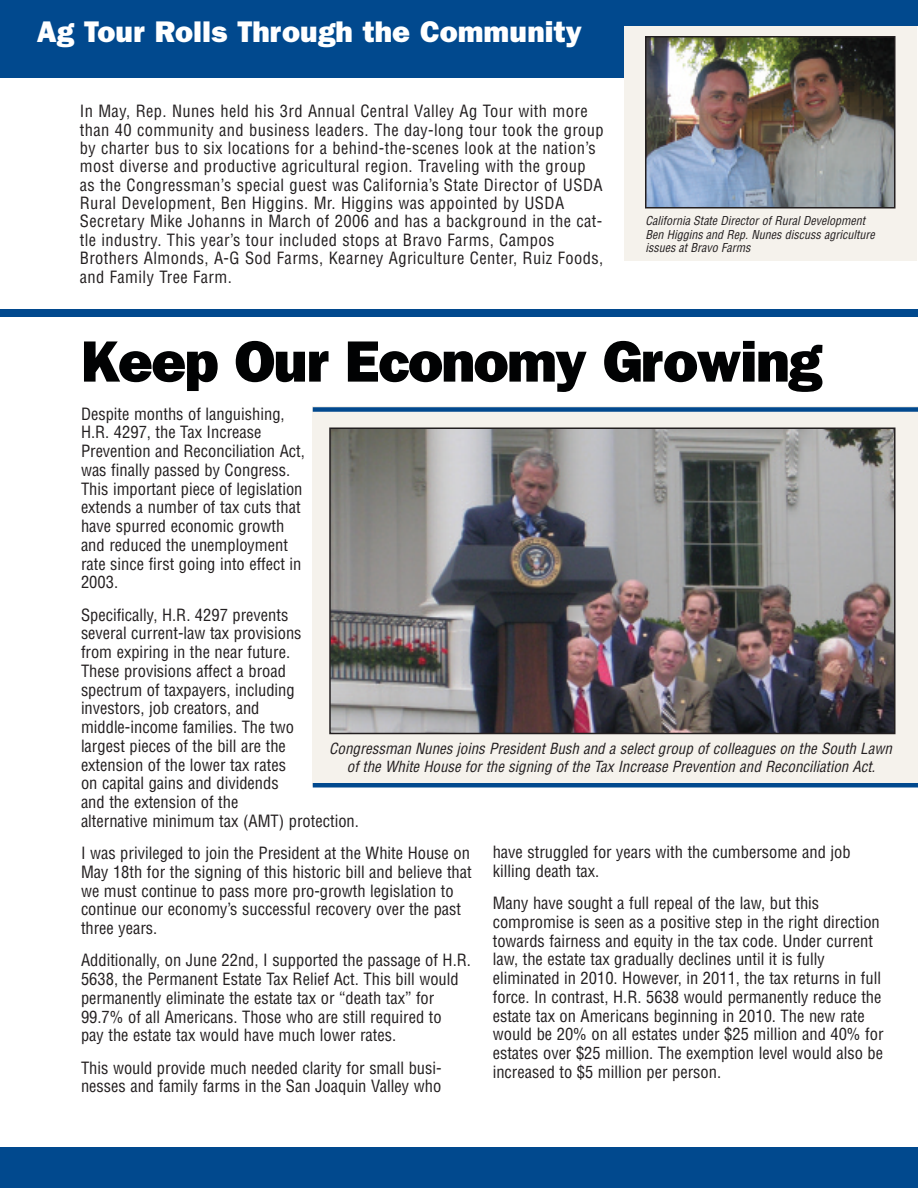
<style>
.page{position:relative;width:918px;height:1188px;background:#fff}
.page>*{position:absolute;margin:0;border:0;box-sizing:border-box;transform-origin:0 0}
.t1{font:800 58.5px "Franklin Gothic";letter-spacing:-.03em;color:#010203}
.t2{font:800 30px "Franklin Gothic";color:#fff}
.t3{font:condensed 16.5px/18.8px "Helvetica";color:#231f20}
.t4{font:condensed 16.5px/18.3px "Helvetica";letter-spacing:.025em;color:#231f20}
.t5{font:italic condensed 15px/18px "Helvetica";color:#231f20;text-align:center}
.t6{font:italic condensed 12px/13.5px "Helvetica";color:#231f20}
</style>
<div class="page">
<div style="left:624px;top:26px;width:293px;height:235px;background:#f5f2ec"></div>
<div style="left:0;top:0;width:623px;height:78px;background:#01498e"></div>
<div style="left:618px;top:0;width:300px;height:26px;background:#01498e"></div>
<img style="left:648px;top:39px;width:245px;height:166px">
<div style="left:645px;top:36px;width:251px;height:172px;border:2px solid #231f20"></div>
<div style="left:0;top:309px;width:918px;height:7px;background:#01498e"></div>
<div style="left:0;top:1147px;width:918px;height:41px;background:#01498e"></div>
<div style="left:313px;top:406px;width:605px;height:380px;background:#f5f2ec"></div>
<img style="left:332px;top:431px;width:561px;height:300px">
<div style="left:329px;top:428px;width:567px;height:306px;border:2px solid #231f20"></div>
<div style="left:313px;top:407px;width:605px;height:5px;background:#01498e"></div>
<div style="left:313px;top:783px;width:605px;height:5px;background:#01498e"></div>
<h2 class="t2" style="left:37px;top:14px;width:547px">Ag Tour Rolls Through the Community</h2>
<p class="t4" style="left:80px;top:102px;width:526px">In May, Rep. Nunes held his 3rd Annual Central Valley Ag Tour with more than 40 community and business leaders. The day-long tour took the group by charter bus to six locations for a behind-the-scenes look at the nation’s most diverse and productive agricultural region. Traveling with the group as the Congressman’s special guest was California’s State Director of USDA Rural Development, Ben Higgins. Mr. Higgins was appointed by USDA Secretary Mike Johanns in March of 2006 and has a background in the cat&shy;tle industry. This year’s tour included stops at Bravo Farms, Campos Brothers Almonds, A-G Sod Farms, Kearney Agriculture Center, Ruiz Foods, and Family Tree Farm.</p>
<p class="t6" style="left:645px;top:214px;width:231px">California State Director of Rural Development<br>Ben Higgins and Rep. Nunes discuss agriculture issues at Bravo Farms</p>
<h1 class="t1" style="left:81px;top:327px;width:743px">Keep Our Economy Growing</h1>
<p class="t3" style="left:81px;top:405px;width:225px">Despite months of languishing,<br>H.R. 4297, the Tax Increase<br>Prevention and Reconciliation Act, was finally passed by Congress.<br>This important piece of legislation extends a number of tax cuts that have spurred economic growth and reduced the unemployment rate since first going into effect in<br>2003.</p>
<p class="t3" style="left:81px;top:606px;width:279px">Specifically, H.R. 4297 prevents<br>several current-law tax provisions<br>from expiring in the near future.<br>These provisions affect a broad<br>spectrum of taxpayers, including investors, job creators, and middle-income families. The two<br>largest pieces of the bill are the<br>extension of the lower tax rates<br>on capital gains and dividends<br>and the extension of the<br>alternative minimum tax (AMT) protection.</p>
<p class="t3" style="left:81px;top:844px;width:392px">I was privileged to join the President at the White House on May 18th for the signing of this historic bill and believe that we must continue to pass more pro-growth legislation to continue our economy’s successful recovery over the past three years.</p>
<p class="t3" style="left:81px;top:951px;width:392px">Additionally, on June 22nd, I supported the passage of H.R.<br>5638, the Permanent Estate Tax Relief Act. This bill would permanently eliminate the estate tax or “death tax” for 99.7% of all Americans. Those who are still required to<br>pay the estate tax would have much lower rates.</p>
<p class="t3" style="left:81px;top:1059px;width:362px">This would provide much needed clarity for small busi&shy;nesses and family farms in the San Joaquin Valley who</p>
<p class="t5" style="left:329px;top:740px;width:564px">Congressman Nunes joins President Bush and a select group of colleagues on the South Lawn of the White House for the signing of the Tax Increase Prevention and Reconciliation Act.</p>
<p class="t3" style="left:493px;top:843px;width:359px">have struggled for years with the cumbersome and job killing death tax.</p>
<p class="t3" style="left:493px;top:894px;width:392px">Many have sought a full repeal of the law, but this compromise is seen as a positive step in the right direction towards fairness and equity in the tax code. Under current law, the estate tax gradually declines until it is fully eliminated in 2010. However, in 2011, the tax returns in full force. In contrast, H.R. 5638 would permanently reduce the estate tax on Americans beginning in 2010. The new rate would be 20% on all estates under $25 million and 40% for estates over $25 million. The exemption level would also be increased to $5 million per person.</p>
</div>
